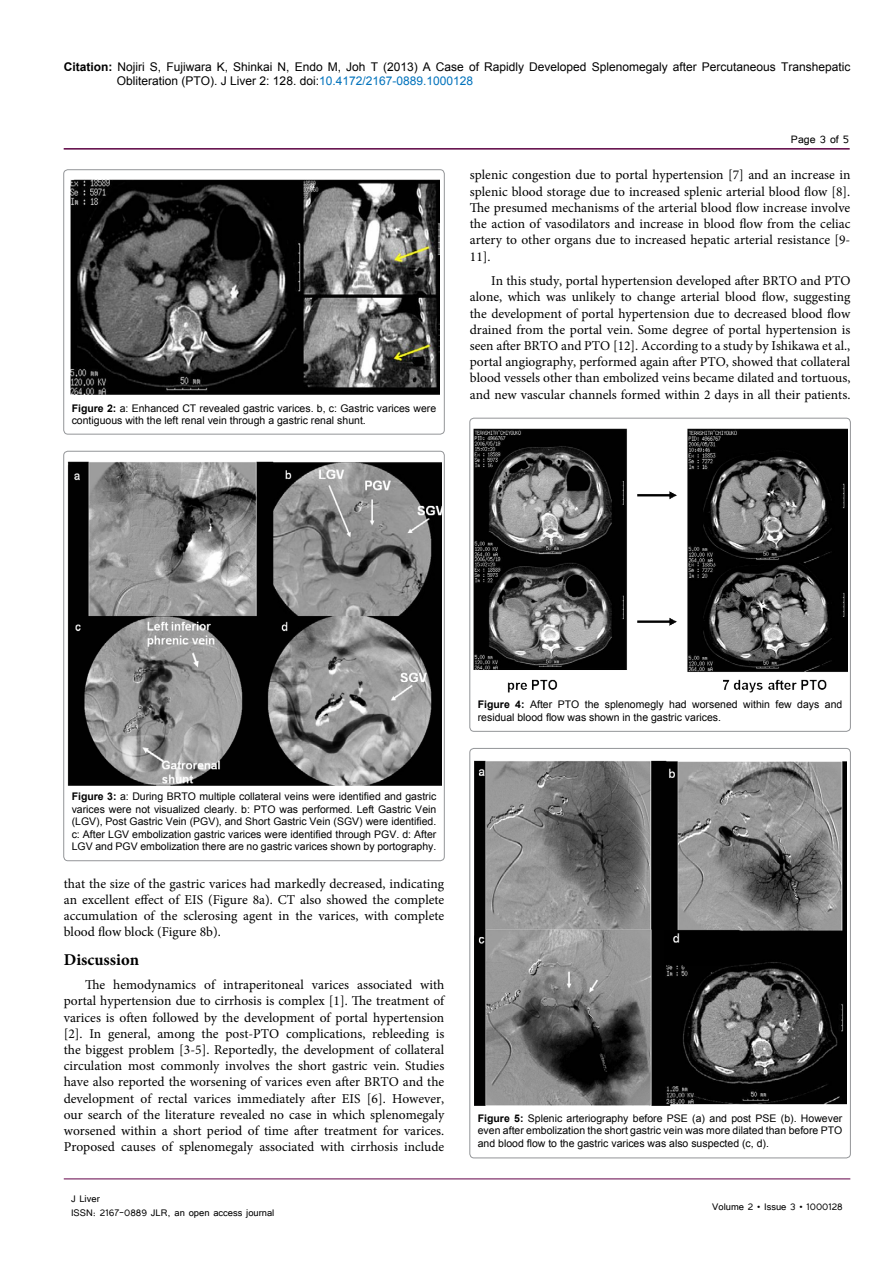
<style>
.page{position:relative;width:893px;height:1263px;background:#fff}
.page>*{position:absolute;margin:0;border:0;box-sizing:border-box;transform-origin:0 0}
.t1{font:700 16.5px "Minion Pro";color:#000}
.t2{font:13.5px/16.2px "Minion Pro";color:#000;text-align:justify}
.t3{font:13.5px "Tunga";color:#000}
.t4{font:12px/14.4px "Arial";color:#000}
.t5{font:12px/14.4px "Tunga";color:#000}
.t6{font:10.5px/12.6px "Arial";color:#000}
.s1{font-weight:700}
.s2{color:#0072bc}
</style>
<div class="page">
<hr style="left:64px;top:148px;width:786px;height:2px;background:#5b0041">
<hr style="left:64px;top:1179px;width:786px;height:1px;background:#630047">
<div style="left:64px;top:170px;width:380px;height:264px;border:1px solid #939598;border-radius:4px"></div>
<img style="left:70px;top:179px;width:370px;height:215px">
<div style="left:64px;top:451px;width:380px;height:410px;border:1px solid #939598;border-radius:4px"></div>
<img style="left:68px;top:462px;width:374px;height:323px">
<div style="left:470px;top:418px;width:380px;height:313px;border:1px solid #939598;border-radius:4px"></div>
<img style="left:474px;top:429px;width:374px;height:264px">
<div style="left:470px;top:748px;width:380px;height:410px;border:1px solid #939598;border-radius:4px"></div>
<img style="left:474px;top:760px;width:372px;height:345px">
<p class="t4" style="left:117px;top:60px;width:735px;text-indent:-53px"><span class="s1">Citation:</span> Nojiri S, Fujiwara K, Shinkai N, Endo M, Joh T (2013) A Case of Rapidly Developed Splenomegaly after Percutaneous Transhepatic<br>Obliteration (PTO). J Liver 2: 128. doi:<span class="s2">10.4172/2167-0889.1000128</span></p>
<p class="t3" style="left:791px;top:131px;width:59px">Page 3 of 5</p>
<p class="t6" style="left:72px;top:402px;width:366px"><span class="s1">Figure 2:</span> a: Enhanced CT revealed gastric varices. b, c: Gastric varices were contiguous with the left renal vein through a gastric renal shunt.</p>
<p class="t2" style="left:470px;top:167px;width:382px">splenic congestion due to portal hypertension [7] and an increase in splenic blood storage due to increased splenic arterial blood flow [8].<br>The presumed mechanisms of the arterial blood flow increase involve the action of vasodilators and increase in blood flow from the celiac artery to other organs due to increased hepatic arterial resistance [9- 11].</p>
<p class="t2" style="left:470px;top:273px;width:382px;text-indent:21px">In this study, portal hypertension developed after BRTO and PTO alone, which was unlikely to change arterial blood flow, suggesting the development of portal hypertension due to decreased blood flow drained from the portal vein. Some degree of portal hypertension is seen after BRTO and PTO [12]. According to a study by Ishikawa et al., portal angiography, performed again after PTO, showed that collateral blood vessels other than embolized veins became dilated and tortuous, and new vascular channels formed within 2 days in all their patients.</p>
<p class="t6" style="left:72px;top:790px;width:366px;text-align:justify"><span class="s1">Figure 3:</span> a: During BRTO multiple collateral veins were identified and gastric varices were not visualized clearly. b: PTO was performed. Left Gastric Vein (LGV), Post Gastric Vein (PGV), and Short Gastric Vein (SGV) were identified. c: After LGV embolization gastric varices were identified through PGV. d: After LGV and PGV embolization there are no gastric varices shown by portography.</p>
<p class="t2" style="left:64px;top:875px;width:382px">that the size of the gastric varices had markedly decreased, indicating an excellent effect of EIS (Figure 8a). CT also showed the complete accumulation of the sclerosing agent in the varices, with complete blood flow block (Figure 8b).</p>
<p class="t1" style="left:64px;top:948px;width:77px">Discussion</p>
<p class="t2" style="left:64px;top:977px;width:382px;text-indent:21px">The hemodynamics of intraperitoneal varices associated with portal hypertension due to cirrhosis is complex [1]. The treatment of varices is often followed by the development of portal hypertension [2]. In general, among the post-PTO complications, rebleeding is the biggest problem [3-5]. Reportedly, the development of collateral circulation most commonly involves the short gastric vein. Studies have also reported the worsening of varices even after BRTO and the development of rectal varices immediately after EIS [6]. However, our search of the literature revealed no case in which splenomegaly worsened within a short period of time after treatment for varices.<br>Proposed causes of splenomegaly associated with cirrhosis include</p>
<p class="t5" style="left:71px;top:1190px;width:205px">J Liver<br>ISSN: 2167-0889 JLR, an open access journal</p>
<p class="t6" style="left:478px;top:698px;width:366px"><span class="s1">Figure 4:</span> After PTO the splenomegly had worsened within few days and residual blood flow was shown in the gastric varices.</p>
<p class="t6" style="left:478px;top:1112px;width:366px;text-align:justify"><span class="s1">Figure 5:</span> Splenic arteriography before PSE (a) and post PSE (b). However even after embolization the short gastric vein was more dilated than before PTO and blood flow to the gastric varices was also suspected (c, d).</p>
<p class="t5" style="left:712px;top:1199px;width:132px">Volume 2 • Issue 3 • 1000128</p>
</div>
